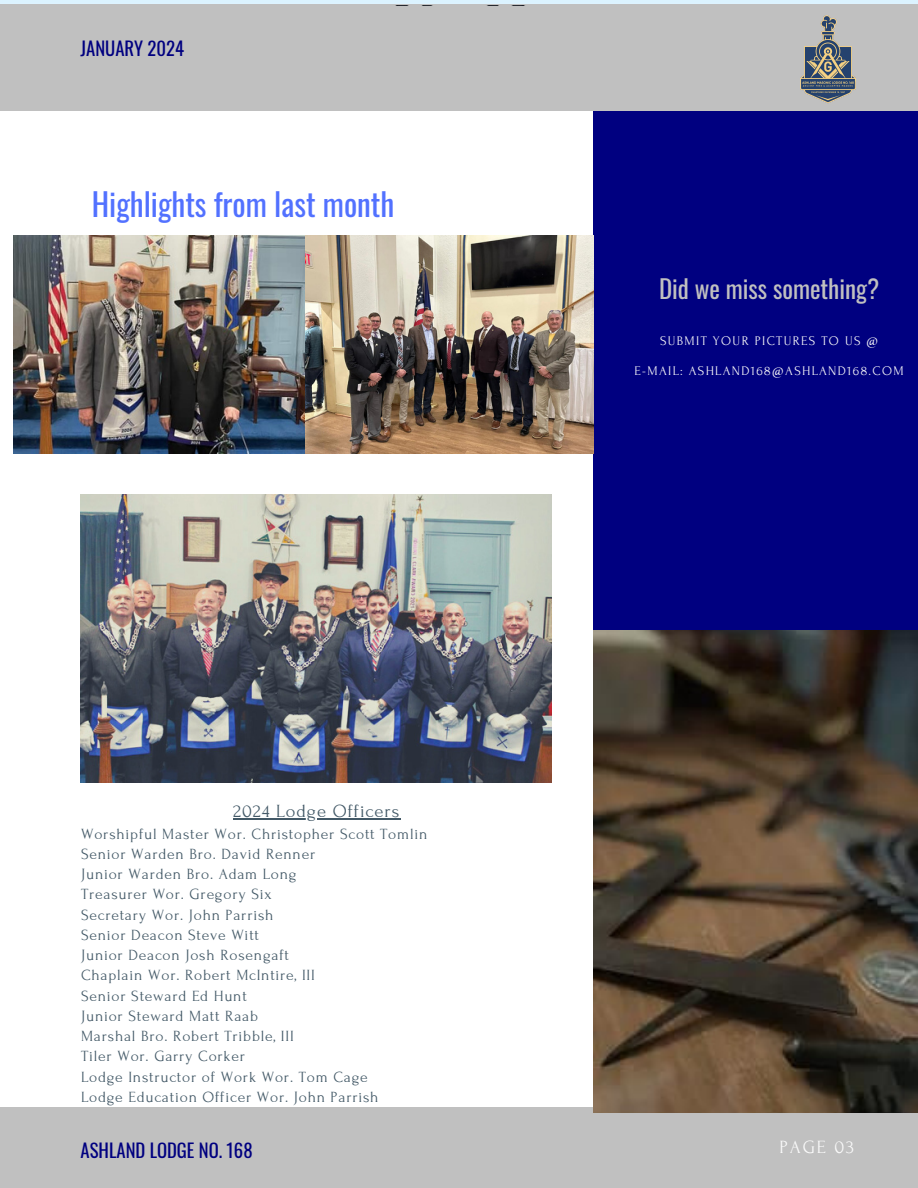
<style>
.page{position:relative;width:918px;height:1188px;background:#fff}
.page>*{position:absolute;margin:0;border:0;box-sizing:border-box;transform-origin:0 0}
.t1{font:31.2px "Oswald";color:#5271ff}
.t2{font:25.05px "Oswald";color:#c0c0c0}
.t3{font:18.75px "Oswald";color:#000080}
.t4{font:18.75px "Forum";letter-spacing:.1em;color:#fafafa}
.t5{font:18.6px "Forum";letter-spacing:.05em;color:#435967}
.t6{font:15.6px/20.2px "Forum";letter-spacing:.05em;color:#435967}
.t7{font:13.2px "Forum";letter-spacing:.1em;color:#fafafa}
</style>
<div class="page">
<div style="left:594px;top:104px;width:324px;height:585px;background:#000080"></div>
<div style="left:0;top:1107px;width:918px;height:81px;background:#c0c0c0"></div>
<img style="left:594px;top:631px;width:324px;height:481px">
<svg style="left:0;top:0;width:918px;height:110px;background:#d2e3eb"></svg>
<div style="left:0;top:6px;width:918px;height:105px;background:#c0c0c0"></div>
<img style="left:738px;top:4px;width:179px;height:99px">
<img style="left:81px;top:494px;width:471px;height:288px">
<img style="left:305px;top:235px;width:288px;height:219px">
<img style="left:13px;top:235px;width:292px;height:219px">
<hr style="left:233px;top:818px;width:167px;height:2px;background:#435967">
<h3 class="t3" style="left:81px;top:34px;width:105px">JANUARY 2024</h3>
<h4 class="t1" style="left:92px;top:180px;width:304px">Highlights from last month</h4>
<h3 class="t5" style="left:233px;top:801px;width:168px">2024 Lodge Officers</h3>
<h3 class="t6" style="left:81px;top:824px;width:348px">Worshipful Master Wor. Christopher Scott Tomlin<br>Senior Warden Bro. David Renner<br>Junior Warden Bro. Adam Long<br>Treasurer Wor. Gregory Six<br>Secretary Wor. John Parrish<br>Senior Deacon Steve Witt<br>Junior Deacon Josh Rosengaft<br>Chaplain Wor. Robert McIntire, III<br>Senior Steward Ed Hunt<br>Junior Steward Matt Raab<br>Marshal Bro. Robert Tribble, III<br>Tiler Wor. Garry Corker<br>Lodge Instructor of Work Wor. Tom Cage<br>Lodge Education Officer Wor. John Parrish</h3>
<h1 class="t2" style="left:659px;top:269px;width:222px">Did we miss something?</h1>
<p class="t7" style="left:660px;top:333px;width:220px">SUBMIT YOUR PICTURES TO US @</p>
<p class="t7" style="left:635px;top:364px;width:271px">E-MAIL: ASHLAND168@ASHLAND168.COM</p>
<p class="t3" style="left:81px;top:1136px;width:174px">ASHLAND LODGE NO. 168</p>
<p class="t4" style="left:780px;top:1137px;width:76px">PAGE 03</p>
</div>
